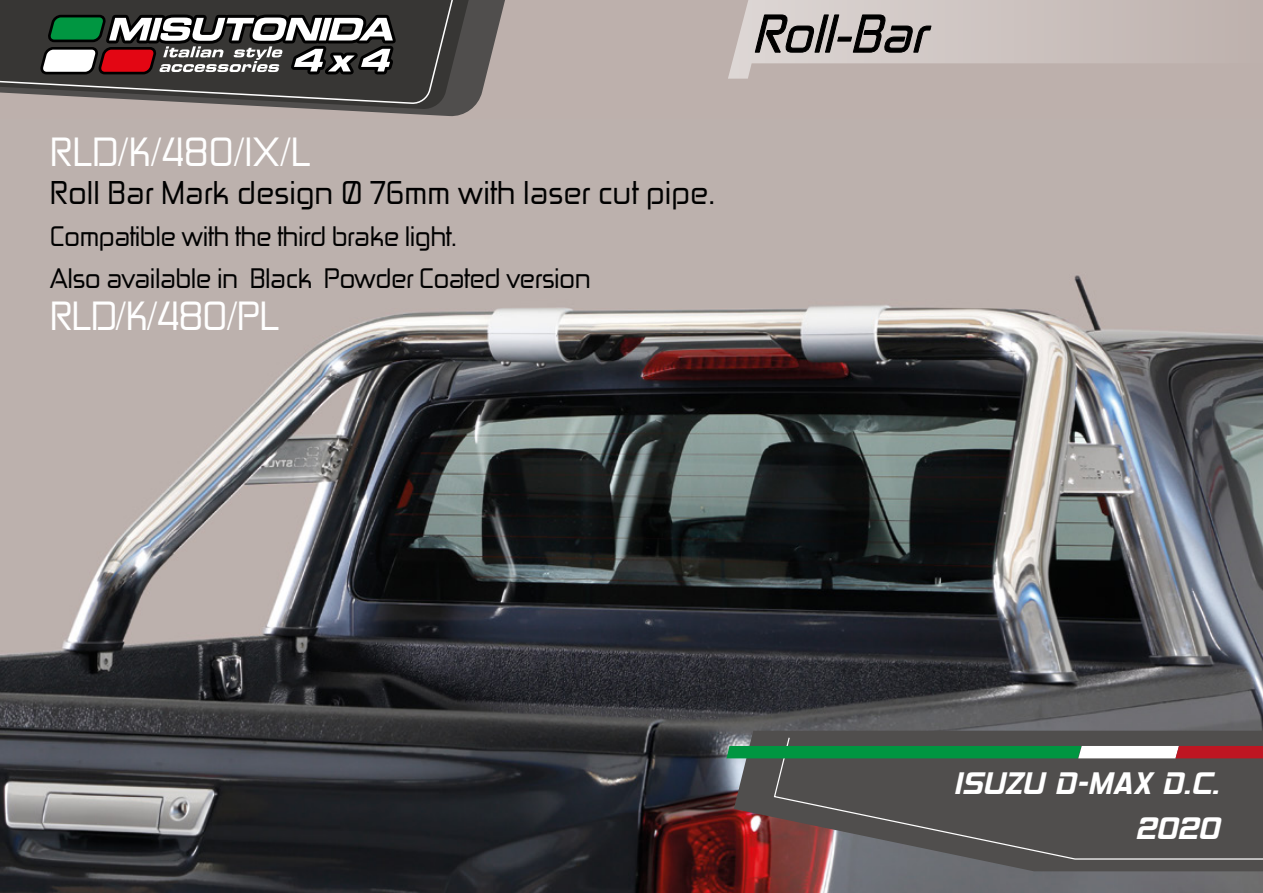
<style>
.page{position:relative;width:1263px;height:893px;background:#fff}
.page>*{position:absolute;margin:0;border:0;box-sizing:border-box;transform-origin:0 0}
.t1{font:italic 51px "Zekton Rg";color:#000}
.t2{font:39px "Zekton Rg";letter-spacing:-.01em;color:#fff}
.t3{font:37.5px/45px "Hemi Head 426";color:#fff;text-align:right}
.t4{font:31.5px "Zekton Rg";color:#000}
.t5{font:27px/42px "Zekton Rg";letter-spacing:-.02em;color:#000}
</style>
<div class="page">
<img style="left:0;top:119px;width:1263px;height:774px">
<div style="left:0;top:0;width:1263px;height:119px;background:#bdb0ac"></div>
<svg style="left:336px;top:0;width:169px;height:117px"></svg>
<svg style="left:240px;top:0;width:252px;height:110px;fill:#504e4d"></svg>
<svg style="left:734px;top:731px;width:529px;height:140px;background:#6f5152"></svg>
<svg style="left:773px;top:717px;width:490px;height:143px;background:#575353"></svg>
<svg style="left:0;top:0;width:479px;height:105px;background:#4c4a48"></svg>
<svg style="left:40px;top:0;width:361px;height:80px;background:#615e5a"></svg>
<svg style="left:726px;top:746px;width:537px;height:12px"></svg>
<svg style="left:728px;top:0;width:406px;height:79px"></svg>
<h2 class="t2" style="left:50px;top:127px;width:262px">RLD/K/480/IX/L</h2>
<p class="t4" style="left:50px;top:173px;width:667px">Roll Bar Mark design Ø 76mm with laser cut pipe.</p>
<p class="t5" style="left:50px;top:214px;width:542px">Compatible with the third brake light.<br>Also available in Black Powder Coated version</p>
<h2 class="t2" style="left:50px;top:291px;width:231px">RLD/K/480/PL</h2>
<h1 class="t1" style="left:752px;top:1px;width:189px">Roll-Bar</h1>
<h3 class="t3" style="left:953px;top:764px;width:267px">ISUZU D-MAX D.C.<br>2020</h3>
</div>
